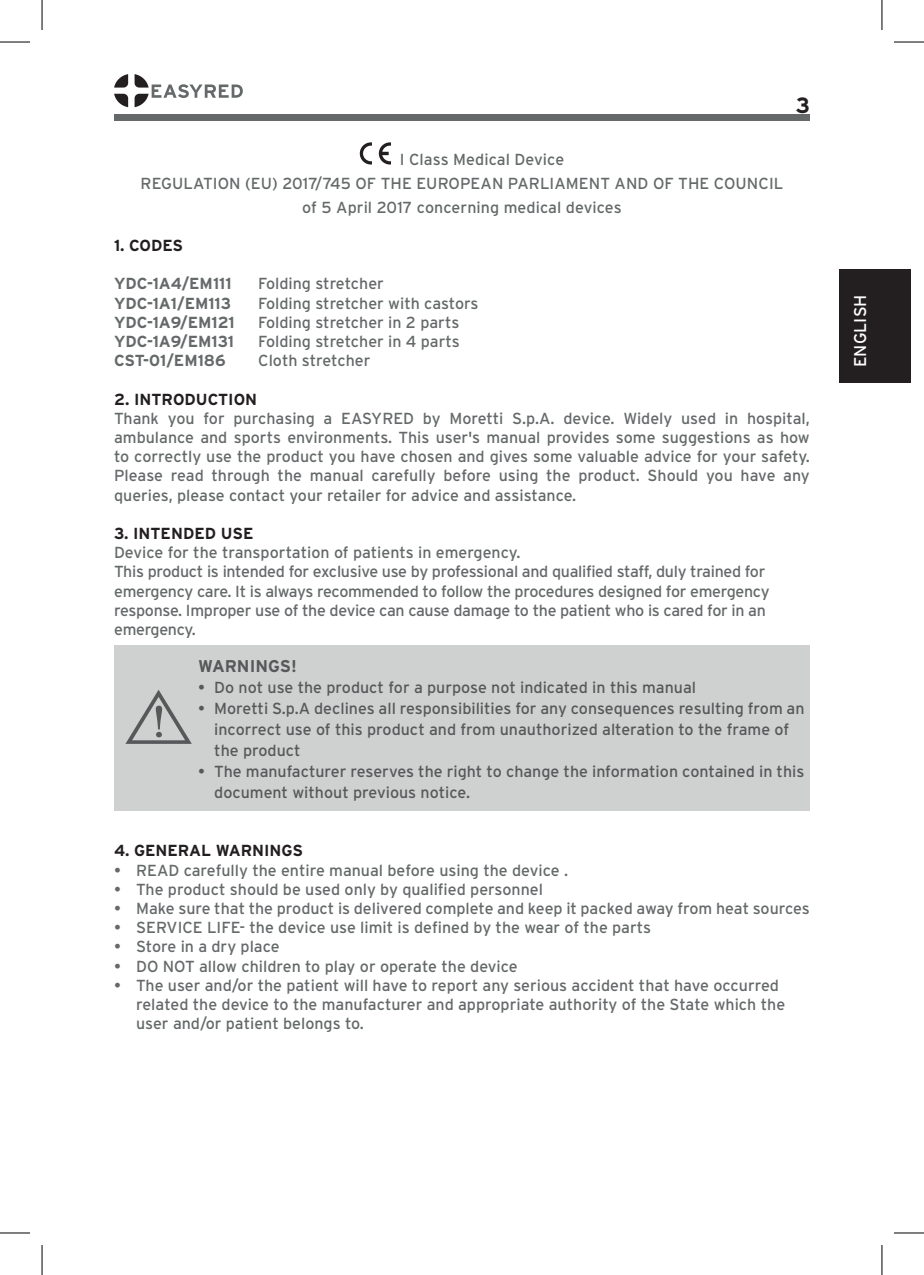
<style>
.page{position:relative;width:924px;height:1275px;background:#fff}
.page>*{position:absolute;margin:0;border:0;box-sizing:border-box;transform-origin:0 0}
.t1{font:700 22px "Interstate";color:#231f20}
.t2{font:700 17px "Interstate";color:#57585a}
.t3{font:17px "Interstate";letter-spacing:.005em;color:#fff}
.t4{font:16px/19.2px "Interstate";color:#65696a;text-align:justify}
.t5{font:16px/21px "Interstate";color:#57585a}
.t6{font:16px/19.2px "Interstate";letter-spacing:-.02em;color:#65696a}
.t7{font:700 16px "Interstate";color:#65696a}
.t8{font:700 16px "Interstate";color:#231f20}
</style>
<div class="page">
<div style="left:114px;top:114px;width:695px;height:7px;background:#65696a"></div>
<div style="left:838px;top:269px;width:71px;height:113px;background:#231f20"></div>
<svg style="left:114px;top:74px;width:14px;height:14px"></svg>
<svg style="left:114px;top:94px;width:14px;height:13px"></svg>
<svg style="left:134px;top:74px;width:109px;height:33px"></svg>
<svg style="left:359px;top:142px;width:13px;height:22px"></svg>
<svg style="left:378px;top:142px;width:13px;height:22px"></svg>
<div style="left:114px;top:645px;width:695px;height:165px;background:#cfd1d0"></div>
<svg style="left:125px;top:690px;width:67px;height:54px"></svg>
<hr style="left:0;top:42px;width:30px;height:1px;background:#000">
<hr style="left:893px;top:42px;width:30px;height:1px;background:#000">
<hr style="left:0;top:1232px;width:30px;height:1px;background:#000">
<hr style="left:893px;top:1232px;width:30px;height:1px;background:#000">
<hr style="left:42px;top:0;width:1px;height:30px;background:#000">
<hr style="left:42px;top:1245px;width:1px;height:30px;background:#000">
<hr style="left:881px;top:0;width:1px;height:30px;background:#000">
<hr style="left:881px;top:1245px;width:1px;height:30px;background:#000">
<h1 class="t1" style="left:795px;top:93px;width:16px">3</h1>
<p class="t4" style="left:399px;top:149px;width:166px">I Class Medical Device</p>
<p class="t4" style="left:140px;top:173px;width:644px">REGULATION (EU) 2017/745 OF THE EUROPEAN PARLIAMENT AND OF THE COUNCIL</p>
<p class="t4" style="left:302px;top:197px;width:321px">of 5 April 2017 concerning medical devices</p>
<p class="t8" style="left:114px;top:236px;width:71px">1. CODES</p>
<p class="t7" style="left:114px;top:275px;width:119px">YDC-1A4/EM111</p>
<p class="t4" style="left:258px;top:274px;width:127px">Folding stretcher</p>
<p class="t7" style="left:114px;top:294px;width:118px">YDC-1A1/EM113</p>
<p class="t4" style="left:258px;top:293px;width:222px">Folding stretcher with castors</p>
<p class="t7" style="left:114px;top:313px;width:122px">YDC-1A9/EM121</p>
<p class="t4" style="left:258px;top:312px;width:202px">Folding stretcher in 2 parts</p>
<p class="t7" style="left:114px;top:332px;width:121px">YDC-1A9/EM131</p>
<p class="t4" style="left:258px;top:332px;width:203px">Folding stretcher in 4 parts</p>
<p class="t7" style="left:114px;top:352px;width:113px">CST-01/EM186</p>
<p class="t4" style="left:258px;top:351px;width:114px">Cloth stretcher</p>
<p class="t8" style="left:114px;top:390px;width:144px">2. INTRODUCTION</p>
<p class="t4" style="left:114px;top:408px;width:697px">Thank you for purchasing a EASYRED by Moretti S.p.A. device. Widely used in hospital, ambulance and sports environments. This user's manual provides some suggestions as how to correctly use the product you have chosen and gives some valuable advice for your safety.<br>Please read through the manual carefully before using the product. Should you have any queries, please contact your retailer for advice and assistance.</p>
<p class="t8" style="left:114px;top:524px;width:141px">3. INTENDED USE</p>
<p class="t6" style="left:114px;top:543px;width:656px">Device for the transportation of patients in emergency.<br>This product is intended for exclusive use by professional and qualified staff, duly trained for emergency care. It is always recommended to follow the procedures designed for emergency response. Improper use of the device can cause damage to the patient who is cared for in an emergency.</p>
<p class="t2" style="left:198px;top:656px;width:100px">WARNINGS!</p>
<p class="t5" style="left:198px;top:676px;width:499px">• Do not use the product for a purpose not indicated in this manual</p>
<p class="t5" style="left:214px;top:697px;width:591px;text-indent:-16px">• Moretti S.p.A declines all responsibilities for any consequences resulting from an incorrect use of this product and from unauthorized alteration to the frame of the product</p>
<p class="t5" style="left:214px;top:760px;width:591px;text-indent:-16px">• The manufacturer reserves the right to change the information contained in this document without previous notice.</p>
<p class="t8" style="left:114px;top:842px;width:190px">4. GENERAL WARNINGS</p>
<p class="t4" style="left:114px;top:860px;width:455px">• READ carefully the entire manual before using the device .</p>
<p class="t4" style="left:114px;top:879px;width:430px">• The product should be used only by qualified personnel</p>
<p class="t4" style="left:114px;top:898px;width:697px">• Make sure that the product is delivered complete and keep it packed away from heat sources</p>
<p class="t4" style="left:114px;top:918px;width:538px">• SERVICE LIFE- the device use limit is defined by the wear of the parts</p>
<p class="t4" style="left:114px;top:937px;width:167px">• Store in a dry place</p>
<p class="t4" style="left:114px;top:956px;width:405px">• DO NOT allow children to play or operate the device</p>
<p class="t4" style="left:136px;top:975px;width:650px;text-align:left;text-indent:-22px">• The user and/or the patient will have to report any serious accident that have occurred related the device to the manufacturer and appropriate authority of the State which the user and/or patient belongs to.</p>
<p class="t3" style="left:850px;top:367px;width:74px;rotate:-90deg">ENGLISH</p>
</div>
